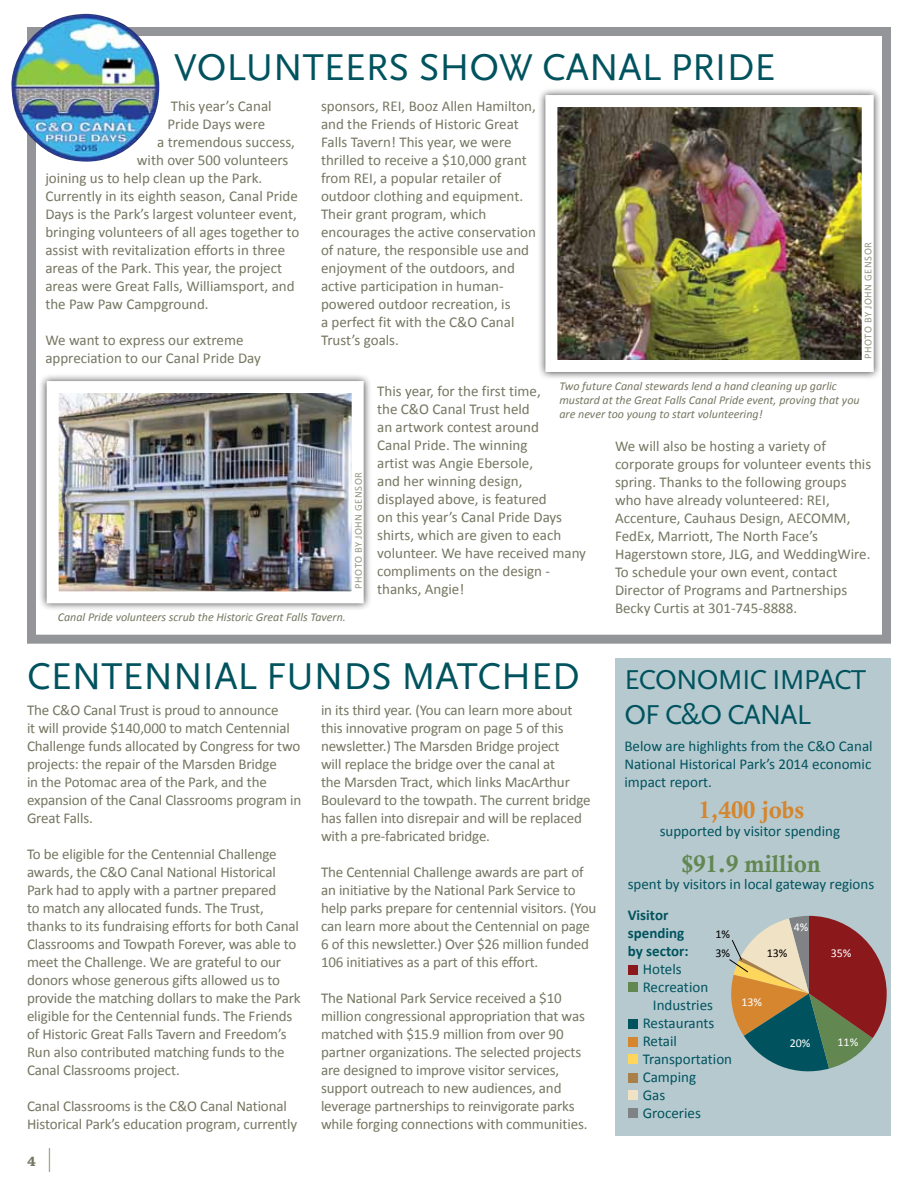
<style>
.page{position:relative;width:918px;height:1188px;background:#fff}
.page>*{position:absolute;margin:0;border:0;box-sizing:border-box;transform-origin:0 0}
.t1{font:39px "Scala Sans OT";color:#00535e}
.t2{font:28.5px/34.5px "Scala Sans OT";letter-spacing:-.03em;color:#00535e}
.t3{font:24px "Calis MT Bol";color:#628751}
.t4{font:24px "Calis MT Bol";color:#d5862e}
.t5{font:15px/18px "Calibri";letter-spacing:-.01em;color:#767662}
.t6{font:15px/18px "Calibri";color:#00535e;text-align:justify}
.t7{font:700 15px/18px "Calibri";color:#00535e}
.t8{font:600 13.5px "Bookman";color:#767662}
.t9{font:italic 12px/14.4px "Calibri";color:#767662}
.t10{font:12px "Calibri";color:#fff}
.t11{font:12px "Calibri";color:#000}
.t12{font:10.5px "Calibri";letter-spacing:.05em;color:#959583}
.s1{font-family:"Calibri";font-weight:400;font-size:27px}
</style>
<div class="page">
<div style="left:27px;top:27px;width:864px;height:617px;border:9px solid #939598"></div>
<img style="left:11px;top:14px;width:148px;height:148px">
<div style="left:38px;top:373px;width:334px;height:238px;background:#000;opacity:.75"></div>
<img style="left:60px;top:394px;width:291px;height:196px">
<div style="left:47px;top:381px;width:317px;height:222px;border:12px solid #fff"></div>
<div style="left:537px;top:87px;width:345px;height:293px;background:#000;opacity:.75"></div>
<img style="left:558px;top:108px;width:303px;height:251px">
<div style="left:545px;top:95px;width:329px;height:277px;border:12px solid #fff"></div>
<div style="left:615px;top:658px;width:276px;height:478px;background:#b6c9cf"></div>
<div style="left:628px;top:965px;width:9px;height:10px;background:#8b181b"></div>
<div style="left:628px;top:983px;width:9px;height:9px;background:#628751"></div>
<div style="left:628px;top:1019px;width:9px;height:10px;background:#00535e"></div>
<div style="left:628px;top:1037px;width:9px;height:9px;background:#d5862e"></div>
<div style="left:628px;top:1055px;width:9px;height:9px;background:#ffd65c"></div>
<div style="left:628px;top:1073px;width:9px;height:10px;background:#a98049"></div>
<div style="left:628px;top:1090px;width:9px;height:10px;background:#f0e3c5"></div>
<div style="left:628px;top:1109px;width:9px;height:9px;background:#808285"></div>
<svg style="left:729px;top:916px;width:158px;height:155px"></svg>
<h1 class="t1" style="left:174px;top:47px;width:96px">VOLUNTEERS</h1>
<h1 class="t1" style="left:419px;top:47px;width:352px">SHOW CANAL PRI DE</h1>
<p class="t5" style="left:171px;top:97px;width:102px">This year’s Canal</p>
<p class="t5" style="left:167px;top:115px;width:99px">Pride Days were</p>
<p class="t5" style="left:157px;top:133px;width:139px">a tremendous success,</p>
<p class="t5" style="left:137px;top:151px;width:153px">with over 500 volunteers</p>
<p class="t5" style="left:45px;top:169px;width:219px">joining us to help clean up the Park.</p>
<p class="t5" style="left:45px;top:187px;width:254px">Currently in its eighth season, Canal Pride</p>
<p class="t5" style="left:45px;top:205px;width:253px">Days is the Park’s largest volunteer event,</p>
<p class="t5" style="left:45px;top:223px;width:255px">bringing volunteers of all ages together to</p>
<p class="t5" style="left:45px;top:241px;width:241px">assist with revitalization efforts in three</p>
<p class="t5" style="left:45px;top:259px;width:238px">areas of the Park. This year, the project</p>
<p class="t5" style="left:45px;top:277px;width:251px">areas were Great Falls, Williamsport, and</p>
<p class="t5" style="left:45px;top:295px;width:165px">the Paw Paw Campground.</p>
<p class="t5" style="left:45px;top:331px;width:217px">We want to express our extreme appreciation to our Canal Pride Day</p>
<p class="t5" style="left:321px;top:97px;width:216px">sponsors, REI, Booz Allen Hamilton, and the Friends of Historic Great<br>Falls Tavern! This year, we were thrilled to receive a $10,000 grant from REI, a popular retailer of outdoor clothing and equipment.<br>Their grant program, which encourages the active conservation of nature, the responsible use and enjoyment of the outdoors, and active participation in human&shy;powered outdoor recreation, is<br>a perfect fit with the C&amp;O Canal<br>Trust’s goals.</p>
<p class="t5" style="left:377px;top:382px;width:210px">This year, for the first time,<br>the C&amp;O Canal Trust held<br>an artwork contest around<br>Canal Pride. The winning<br>artist was Angie Ebersole,<br>and her winning design,<br>displayed above, is featured<br>on this year’s Canal Pride Days shirts, which are given to each volunteer. We have received many compliments on the design - thanks, Angie!</p>
<p class="t12" style="left:862px;top:359px;width:117px;rotate:-90deg">PHoto By John Gensor</p>
<p class="t9" style="left:559px;top:378px;width:302px">Two future Canal stewards lend a hand cleaning up garlic mustard at the Great Falls Canal Pride event, proving that you are never too young to start volunteering!</p>
<p class="t5" style="left:615px;top:437px;width:258px">We will also be hosting a variety of corporate groups for volunteer events this spring. Thanks to the following groups who have already volunteered: REI, Accenture, Cauhaus Design, AECOMM, FedEx, Marriott, The North Face’s Hagerstown store, JLG, and WeddingWire.<br>To schedule your own event, contact Director of Programs and Partnerships Becky Curtis at 301-745-8888.</p>
<p class="t12" style="left:352px;top:589px;width:117px;rotate:-90deg">PHoto By John Gensor</p>
<p class="t9" style="left:58px;top:609px;width:290px">Canal Pride volunteers scrub the Historic Great Falls Tavern.</p>
<h1 class="t1" style="left:27px;top:655px;width:24px">CENTENNI</h1>
<h1 class="t1" style="left:214px;top:655px;width:76px">AL FUN</h1>
<h1 class="t1" style="left:343px;top:655px;width:232px">DS MATCH ED</h1>
<p class="t5" style="left:27px;top:701px;width:276px">The C&amp;O Canal Trust is proud to announce<br>it will provide $140,000 to match Centennial Challenge funds allocated by Congress for two projects: the repair of the Marsden Bridge<br>in the Potomac area of the Park, and the expansion of the Canal Classrooms program in Great Falls.</p>
<p class="t5" style="left:27px;top:845px;width:275px">To be eligible for the Centennial Challenge awards, the C&amp;O Canal National Historical Park had to apply with a partner prepared<br>to match any allocated funds. The Trust, thanks to its fundraising efforts for both Canal Classrooms and Towpath Forever, was able to meet the Challenge. We are grateful to our donors whose generous gifts allowed us to provide the matching dollars to make the Park eligible for the Centennial funds. The Friends of Historic Great Falls Tavern and Freedom’s Run also contributed matching funds to the Canal Classrooms project.</p>
<p class="t5" style="left:27px;top:1097px;width:272px">Canal Classrooms is the C&amp;O Canal National<br>Historical Park’s education program, currently</p>
<p class="t8" style="left:27px;top:1153px;width:26px">4 <span class="s1">|</span></p>
<p class="t5" style="left:321px;top:701px;width:271px">in its third year. (You can learn more about this innovative program on page 5 of this newsletter.) The Marsden Bridge project<br>will replace the bridge over the canal at<br>the Marsden Tract, which links MacArthur Boulevard to the towpath. The current bridge has fallen into disrepair and will be replaced with a pre-fabricated bridge.</p>
<p class="t5" style="left:321px;top:863px;width:277px">The Centennial Challenge awards are part of an initiative by the National Park Service to help parks prepare for centennial visitors. (You can learn more about the Centennial on page 6 of this newsletter.) Over $26 million funded 106 initiatives as a part of this effort.</p>
<p class="t5" style="left:321px;top:989px;width:268px">The National Park Service received a $10 million congressional appropriation that was matched with $15.9 million from over 90 partner organizations. The selected projects are designed to improve visitor services, support outreach to new audiences, and leverage partnerships to reinvigorate parks while forging connections with communities.</p>
<h2 class="t2" style="left:624px;top:664px;width:227px">ECONOMIC IMPACT<br>OF C&amp;O CAN AL</h2>
<p class="t6" style="left:624px;top:737px;width:250px">Below are highlights from the C&amp;O Canal National Historical Park’s 2014 economic impact report.</p>
<h3 class="t4" style="left:698px;top:796px;width:107px">1,400 jobs</h3>
<p class="t6" style="left:660px;top:822px;width:182px">supported by visitor spending</p>
<h3 class="t3" style="left:681px;top:850px;width:141px">$91.9 million</h3>
<p class="t6" style="left:628px;top:875px;width:248px">spent by visitors in local gateway regions</p>
<p class="t7" style="left:628px;top:906px;width:62px">Visitor spending by sector:</p>
<p class="t6" style="left:643px;top:960px;width:40px">Hotels</p>
<p class="t6" style="left:643px;top:978px;width:67px">Recreation</p>
<p class="t6" style="left:653px;top:996px;width:62px">Industries</p>
<p class="t6" style="left:643px;top:1014px;width:73px">Restaurants</p>
<p class="t6" style="left:643px;top:1032px;width:36px">Retail</p>
<p class="t6" style="left:643px;top:1050px;width:91px">Transportation</p>
<p class="t6" style="left:643px;top:1068px;width:55px">Camping</p>
<p class="t6" style="left:643px;top:1086px;width:24px">Gas</p>
<p class="t6" style="left:643px;top:1104px;width:60px">Groceries</p>
<p class="t11" style="left:715px;top:926px;width:16px">1%</p>
<p class="t11" style="left:715px;top:946px;width:16px">3%</p>
<p class="t10" style="left:794px;top:919px;width:16px">4%</p>
<p class="t11" style="left:767px;top:946px;width:22px">13%</p>
<p class="t10" style="left:741px;top:994px;width:22px">13%</p>
<p class="t10" style="left:831px;top:946px;width:22px">35%</p>
<p class="t10" style="left:790px;top:1036px;width:22px">20%</p>
<p class="t10" style="left:838px;top:1035px;width:22px">11%</p>
</div>
